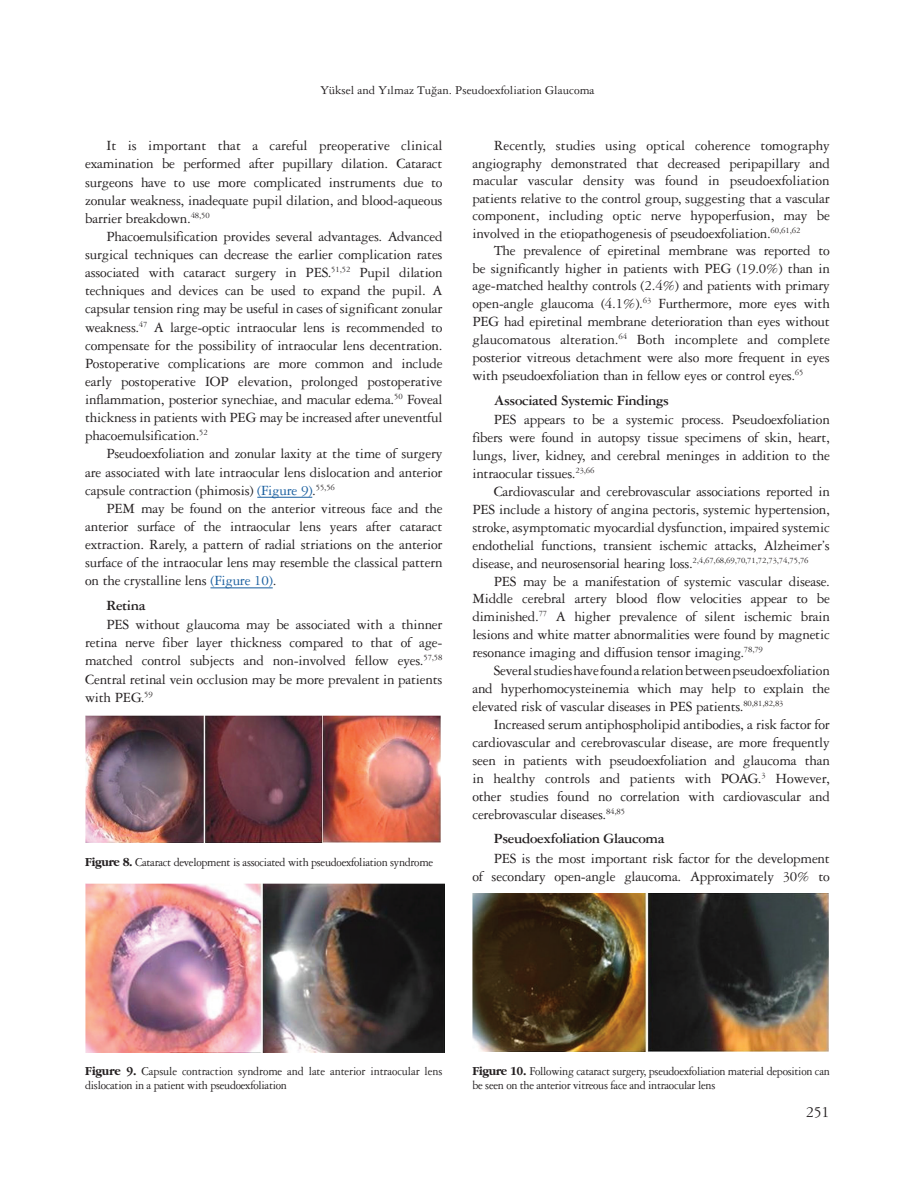
<style>
.page{position:relative;width:915px;height:1191px;background:#fff}
.page>*{position:absolute;margin:0;border:0;box-sizing:border-box;transform-origin:0 0}
.t1{font:16.5px "Garamond Three Tr";color:#231f20}
.t2{font:15px/18.1px "Garamond Three Tr";letter-spacing:-.015em;color:#231f20;text-align:justify}
.t3{font:15px "Garamond Three Bold Tr";letter-spacing:-.025em;color:#231f20}
.t4{font:12.75px/13.5px "Garamond Three Tr";letter-spacing:-.025em;color:#231f20;scale:.95 1}
.t5{font:12.75px "Garamond Three Tr";color:#231f20}
.s1{color:#175d9e}
.s2{font-family:"Garamond Bold Tr"}
</style>
<div class="page">
<hr style="left:257px;top:497px;width:55px;height:1px;background:#175d9e">
<hr style="left:210px;top:587px;width:63px;height:1px;background:#175d9e">
<img style="left:85px;top:715px;width:355px;height:127px">
<img style="left:85px;top:883px;width:359px;height:169px">
<img style="left:472px;top:893px;width:355px;height:158px">
<p class="t5" style="left:320px;top:82px;width:276px">Yüksel and Yılmaz Tuğan. Pseudoexfoliation Glaucoma</p>
<p class="t2" style="left:85px;top:136px;width:359px;text-indent:21px">It is important that a careful preoperative clinical examination be performed after pupillary dilation. Cataract surgeons have to use more complicated instruments due to zonular weakness, inadequate pupil dilation, and blood-aqueous barrier breakdown.<sup>48,50</sup></p>
<p class="t2" style="left:85px;top:227px;width:359px;text-indent:21px">Phacoemulsification provides several advantages. Advanced surgical techniques can decrease the earlier complication rates associated with cataract surgery in PES.<sup>51,52</sup> Pupil dilation techniques and devices can be used to expand the pupil. A capsular tension ring may be useful in cases of significant zonular weakness.<sup>47</sup> A large-optic intraocular lens is recommended to compensate for the possibility of intraocular lens decentration.<br>Postoperative complications are more common and include early postoperative IOP elevation, prolonged postoperative inflammation, posterior synechiae, and macular edema.<sup>50</sup> Foveal thickness in patients with PEG may be increased after uneventful phacoemulsification.<sup>52</sup></p>
<p class="t2" style="left:85px;top:444px;width:359px;text-indent:21px">Pseudoexfoliation and zonular laxity at the time of surgery are associated with late intraocular lens dislocation and anterior capsule contraction (phimosis) <span class="s1">(Figure 9)</span>.<sup>55,56</sup></p>
<p class="t2" style="left:85px;top:498px;width:359px;text-indent:21px">PEM may be found on the anterior vitreous face and the anterior surface of the intraocular lens years after cataract extraction. Rarely, a pattern of radial striations on the anterior surface of the intraocular lens may resemble the classical pattern on the crystalline lens <span class="s1">(Figure 10)</span>.</p>
<p class="t3" style="left:106px;top:596px;width:40px">Retina</p>
<p class="t2" style="left:85px;top:615px;width:359px;text-indent:21px">PES without glaucoma may be associated with a thinner retina nerve fiber layer thickness compared to that of age&shy;matched control subjects and non-involved fellow eyes.<sup>57,58<br></sup>Central retinal vein occlusion may be more prevalent in patients with PEG.<sup>59</sup></p>
<p class="t4" style="left:85px;top:854px;width:368px"><span class="s2">Figure 8.</span> Cataract development is associated with pseudoexfoliation syndrome</p>
<p class="t2" style="left:472px;top:136px;width:359px;line-height:17.5px;text-indent:21px">Recently, studies using optical coherence tomography angiography demonstrated that decreased peripapillary and macular vascular density was found in pseudoexfoliation patients relative to the control group, suggesting that a vascular component, including optic nerve hypoperfusion, may be involved in the etiopathogenesis of pseudoexfoliation.<sup>60,61,62</sup></p>
<p class="t2" style="left:472px;top:241px;width:359px;text-indent:21px">The prevalence of epiretinal membrane was reported to be significantly higher in patients with PEG (19.0%) than in age-matched healthy controls (2.4%) and patients with primary open-angle glaucoma (4.1%).<sup>63</sup> Furthermore, more eyes with PEG had epiretinal membrane deterioration than eyes without glaucomatous alteration.<sup>64</sup> Both incomplete and complete posterior vitreous detachment were also more frequent in eyes with pseudoexfoliation than in fellow eyes or control eyes.<sup>65</sup></p>
<p class="t3" style="left:493px;top:391px;width:177px">Associated Systemic Findings</p>
<p class="t2" style="left:472px;top:410px;width:359px;text-indent:21px">PES appears to be a systemic process. Pseudoexfoliation fibers were found in autopsy tissue specimens of skin, heart, lungs, liver, kidney, and cerebral meninges in addition to the intraocular tissues.<sup>23,66</sup></p>
<p class="t2" style="left:472px;top:481px;width:359px;text-indent:21px">Cardiovascular and cerebrovascular associations reported in PES include a history of angina pectoris, systemic hypertension, stroke, asymptomatic myocardial dysfunction, impaired systemic endothelial functions, transient ischemic attacks, Alzheimer’s disease, and neurosensorial hearing loss.<sup>2,4,67,68,69,70,71,72,73,74,75,76</sup></p>
<p class="t2" style="left:472px;top:571px;width:359px;text-indent:21px">PES may be a manifestation of systemic vascular disease.<br>Middle cerebral artery blood flow velocities appear to be diminished.<sup>77</sup> A higher prevalence of silent ischemic brain lesions and white matter abnormalities were found by magnetic resonance imaging and diffusion tensor imaging.<sup>78,79</sup></p>
<p class="t2" style="left:472px;top:661px;width:359px;text-indent:21px">Several studies have found a relation between pseudoexfoliation and hyperhomocysteinemia which may help to explain the elevated risk of vascular diseases in PES patients.<sup>80,81,82,83</sup></p>
<p class="t2" style="left:472px;top:715px;width:359px;text-indent:21px">Increased serum antiphospholipid antibodies, a risk factor for cardiovascular and cerebrovascular disease, are more frequently seen in patients with pseudoexfoliation and glaucoma than in healthy controls and patients with POAG.<sup>3</sup> However, other studies found no correlation with cardiovascular and cerebrovascular diseases.<sup>84,85</sup></p>
<p class="t3" style="left:493px;top:829px;width:172px">Pseudoexfoliation Glaucoma</p>
<p class="t2" style="left:472px;top:848px;width:359px;text-align:right">PES is the most important risk factor for the development<br>of secondary open-angle glaucoma. Approximately 30% to</p>
<p class="t4" style="left:85px;top:1064px;width:377px"><span class="s2">Figure 9.</span> Capsule contraction syndrome and late anterior intraocular lens dislocation in a patient with pseudoexfoliation</p>
<p class="t4" style="left:472px;top:1064px;width:377px"><span class="s2">Figure 10.</span> Following cataract surgery, pseudoexfoliation material deposition can be seen on the anterior vitreous face and intraocular lens</p>
<p class="t1" style="left:805px;top:1101px;width:25px">251</p>
</div>
